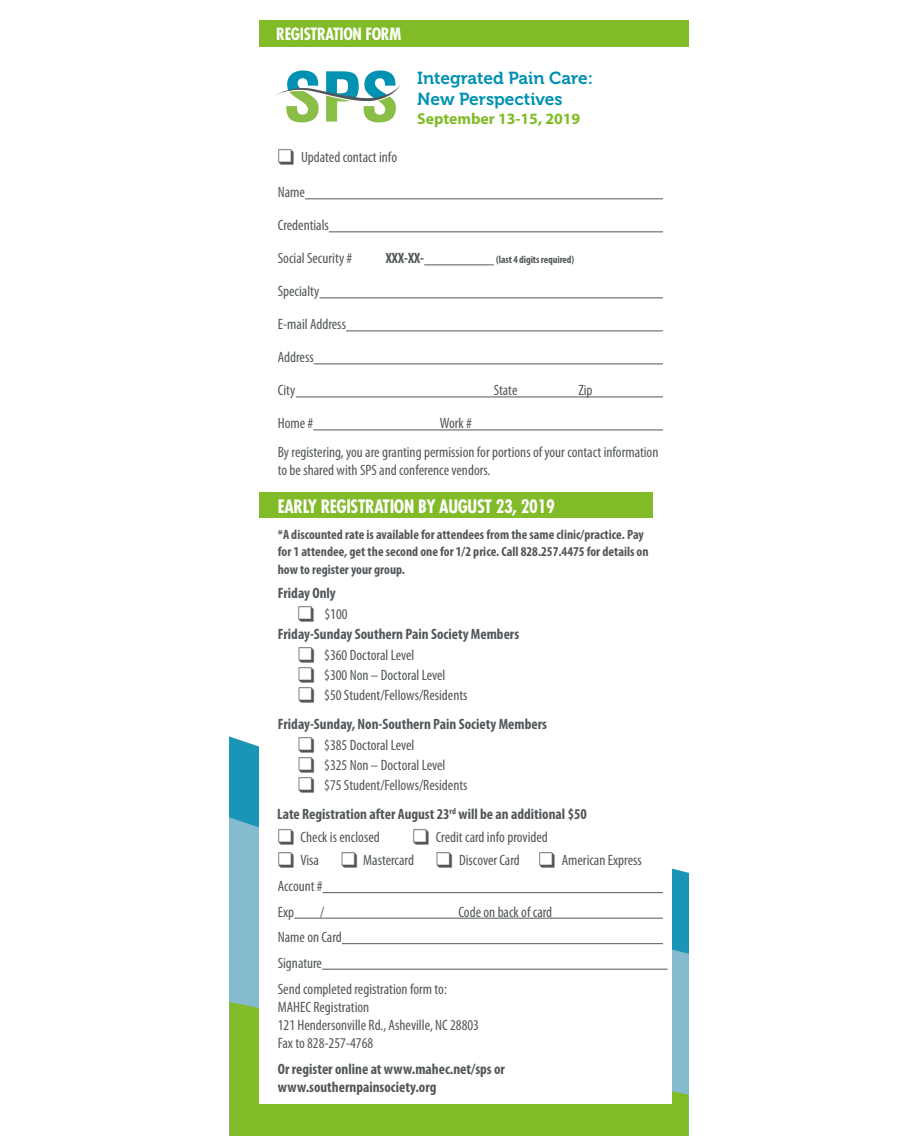
<style>
.page{position:relative;width:918px;height:1148px;background:#fff}
.page>*{position:absolute;margin:0;border:0;box-sizing:border-box;transform-origin:0 0}
.t1{font:700 condensed 18px "Futura Std";letter-spacing:-.02em;color:#fff}
.t2{font:17.4px/20.9px "Museo 700";color:#0091b3}
.t3{font:700 condensed 16.5px "Futura Std";letter-spacing:-.02em;color:#fff}
.t4{font:700 15.75px "Myriad Pro";color:#81bb28}
.t5{font:condensed 15px/18px "Myriad Pro";color:#52575a}
.t6{font:700 condensed 15px/18px "Myriad Pro";color:#52575a}
.t7{font:700 condensed 13.5px/16.2px "Myriad Pro";color:#52575a}
.t8{font:700 condensed 10.5px "Myriad Pro";letter-spacing:-.01em;color:#52575a}
.s1{font-weight:400}
</style>
<div class="page">
<svg style="left:230px;top:736px;width:458px;height:400px;fill:#84bbce"></svg>
<svg style="left:230px;top:1002px;width:458px;height:133px;background:#83bc39"></svg>
<div style="left:259px;top:26px;width:413px;height:1077px;background:#fff"></div>
<div style="left:259px;top:20px;width:429px;height:27px;background:#81bb28"></div>
<div style="left:259px;top:492px;width:394px;height:26px;background:#81bb28"></div>
<hr style="left:305px;top:198px;width:363px;height:1px;background:#52575a">
<hr style="left:329px;top:231px;width:339px;height:1px;background:#52575a">
<hr style="left:424px;top:264px;width:70px;height:1px;background:#52575a">
<hr style="left:319px;top:297px;width:349px;height:1px;background:#52575a">
<hr style="left:346px;top:330px;width:322px;height:1px;background:#52575a">
<hr style="left:314px;top:363px;width:354px;height:1px;background:#52575a">
<hr style="left:296px;top:396px;width:369px;height:1px;background:#52575a">
<hr style="left:313px;top:429px;width:355px;height:1px;background:#52575a">
<hr style="left:323px;top:892px;width:345px;height:1px;background:#52575a">
<hr style="left:294px;top:917px;width:374px;height:1px;background:#52575a">
<hr style="left:342px;top:943px;width:326px;height:1px;background:#52575a">
<hr style="left:322px;top:968px;width:346px;height:1px;background:#52575a">
<svg style="left:276px;top:70px;width:124px;height:52px"></svg>
<div style="left:663px;top:160px;width:9px;height:302px;background:#fff"></div>
<div style="left:663px;top:864px;width:9px;height:95px;background:#fff"></div>
<p class="t3" style="left:276px;top:24px;width:126px">REGISTRATION FORM</p>
<p class="t5" style="left:278px;top:148px;width:121px">❑ Updated contact info</p>
<p class="t2" style="left:417px;top:68px;width:177px">Integrated Pain Care:<br>New Perspectives</p>
<p class="t4" style="left:417px;top:109px;width:165px">September 13-15, 2019</p>
<p class="t5" style="left:278px;top:184px;width:29px">Name</p>
<p class="t5" style="left:278px;top:217px;width:53px">Credentials</p>
<p class="t5" style="left:278px;top:250px;width:76px">Social Security #</p>
<p class="t6" style="left:386px;top:249px;width:40px">XXX-XX-</p>
<p class="t8" style="left:496px;top:254px;width:80px">(last 4 digits required)</p>
<p class="t5" style="left:278px;top:283px;width:43px">Specialty</p>
<p class="t5" style="left:278px;top:316px;width:70px">E-mail Address</p>
<p class="t5" style="left:278px;top:349px;width:37px">Address</p>
<p class="t5" style="left:278px;top:382px;width:19px">City</p>
<p class="t5" style="left:494px;top:382px;width:25px">State</p>
<p class="t5" style="left:578px;top:382px;width:16px">Zip</p>
<p class="t5" style="left:278px;top:415px;width:37px">Home #</p>
<p class="t5" style="left:278px;top:409px;width:382px;line-height:28.5px;text-indent:162px">Work #<br>By registering, you are granting permission for portions of your contact information</p>
<p class="t5" style="left:278px;top:461px;width:214px">to be shared with SPS and conference vendors.</p>
<p class="t1" style="left:278px;top:495px;width:279px">EARLY REGISTRATION BY AUGUST 23, 2019</p>
<p class="t7" style="left:278px;top:527px;width:372px">*A discounted rate is available for attendees from the same clinic/practice. Pay for 1 attendee, get the second one for 1/2 price. Call 828.257.4475 for details on</p>
<p class="t7" style="left:278px;top:561px;width:129px">how to register your group.</p>
<p class="t6" style="left:278px;top:584px;width:60px">Friday Only</p>
<p class="t6" style="left:278px;top:604px;width:243px;line-height:19.5px;text-indent:20px">❑ <span class="s1">$100<br></span>Friday-Sunday Southern Pain Society Members</p>
<p class="t5" style="left:298px;top:646px;width:118px">❑ $360 Doctoral Level</p>
<p class="t5" style="left:298px;top:666px;width:149px">❑ $300 Non – Doctoral Level</p>
<p class="t6" style="left:278px;top:681px;width:271px;line-height:28.5px;text-indent:20px">❑ <span class="s1">$50 Student/Fellows/Residents<br></span>Friday-Sunday, Non-Southern Pain Society Members</p>
<p class="t5" style="left:298px;top:736px;width:118px">❑ $385 Doctoral Level</p>
<p class="t5" style="left:298px;top:756px;width:149px">❑ $325 Non – Doctoral Level</p>
<p class="t5" style="left:298px;top:776px;width:171px">❑ $75 Student/Fellows/Residents</p>
<p class="t6" style="left:277px;top:805px;width:311px">Late Registration after August 23<sup>rd</sup> will be an additional $50</p>
<p class="t5" style="left:278px;top:828px;width:103px">❑ Check is enclosed</p>
<p class="t5" style="left:413px;top:828px;width:136px">❑ Credit card info provided</p>
<p class="t5" style="left:278px;top:851px;width:43px">❑ Visa</p>
<p class="t5" style="left:341px;top:851px;width:74px">❑ Mastercard</p>
<p class="t5" style="left:436px;top:851px;width:207px">❑ Discover Card ❑ American Express</p>
<p class="t5" style="left:278px;top:873px;width:46px;line-height:25.5px">Account #<br>Exp</p>
<p class="t5" style="left:320px;top:903px;width:6px">/</p>
<p class="t5" style="left:459px;top:903px;width:95px">Code on back of card</p>
<p class="t5" style="left:278px;top:924px;width:66px;line-height:25.5px">Name on Card<br>Signature</p>
<p class="t5" style="left:278px;top:980px;width:203px">Send completed registration form to:<br>MAHEC Registration<br>121 Hendersonville Rd., Asheville, NC 28803<br>Fax to 828-257-4768</p>
<p class="t6" style="left:278px;top:1059px;width:229px">Or register online at www.mahec.net/sps or www.southernpainsociety.org</p>
</div>
